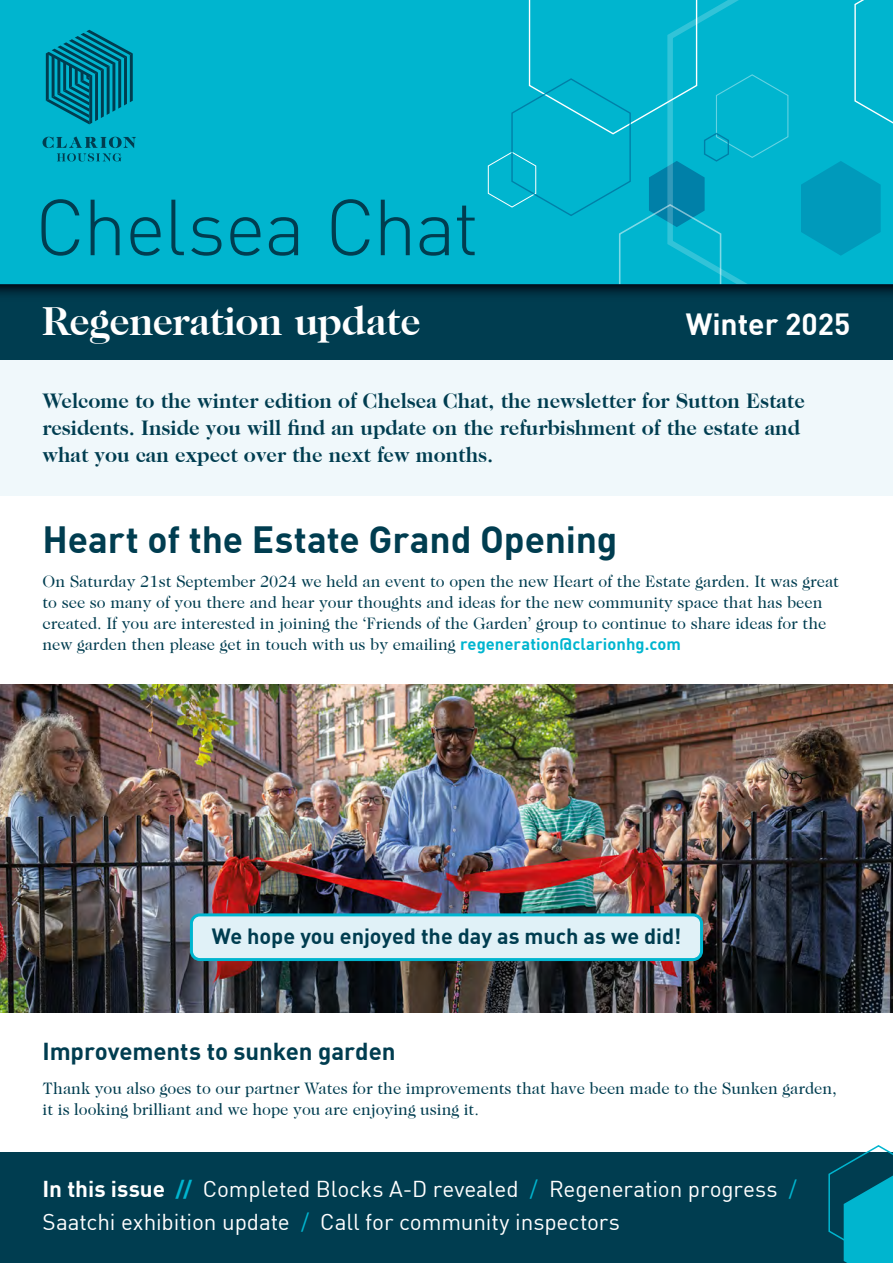
<style>
.page{position:relative;width:893px;height:1263px;background:#fff}
.page>*{position:absolute;margin:0;border:0;box-sizing:border-box;transform-origin:0 0}
.t1{font:300 78px "DINOT";letter-spacing:-.02em;color:#003d50}
.t2{font:700 40.5px "Caslon 224 Std";letter-spacing:-.01em;color:#fff}
.t3{font:700 37.2px "DINOT";letter-spacing:-.005em;color:#003d50}
.t4{font:700 30px "DINOT";color:#fff}
.t5{font:700 24px "DINOT";letter-spacing:-.005em;color:#003d50}
.t6{font:22.5px/33px "DINOT";letter-spacing:-.005em;color:#fff}
.t7{font:700 21.6px "DINOT";color:#003d50}
.t8{font:700 21px/27px "Caslon 224 Std";color:#003d50}
.t9{font:16.5px/21px "Caslon 224 Std";color:#003d50}
.s1{font-family:"DINOT";font-weight:700;color:#00b5cf}
.s2{font-weight:700}
.s3{font-weight:700;color:#00b5cf}
.s4{color:#00b5cf}
</style>
<div class="page">
<div style="left:0;top:359px;width:893px;height:136px;background:#f0f8fb"></div>
<img style="left:0;top:685px;width:893px;height:328px">
<div style="left:0;top:0;width:893px;height:285px;background:#00b5cf"></div>
<svg style="left:788px;top:0;width:105px;height:285px"></svg>
<svg style="left:487px;top:0;width:301px;height:285px"></svg>
<div style="left:0;top:285px;width:893px;height:74px;background:#003d50"></div>
<svg style="left:0;top:285px;width:893px;height:10px"></svg>
<svg style="left:46px;top:30px;width:87px;height:94px"></svg>
<svg style="left:43px;top:136px;width:93px;height:26px"></svg>
<div style="left:0;top:1152px;width:893px;height:111px;background:#003d50"></div>
<svg style="left:828px;top:1145px;width:65px;height:118px"></svg>
<div style="left:191px;top:915px;width:510px;height:44px;background:#e0f1f7;border-radius:9px"></div>
<div style="left:190px;top:913px;width:513px;height:48px;border:3px solid #00b5cf;border-radius:9px"></div>
<h1 class="t1" style="left:35px;top:168px;width:445px">Chelsea Chat</h1>
<h2 class="t2" style="left:41px;top:297px;width:381px">Regeneration update</h2>
<h3 class="t4" style="left:686px;top:301px;width:166px">Winter 2025</h3>
<p class="t8" style="left:43px;top:387px;width:764px">Welcome to the winter edition of Chelsea Chat, the newsletter for Sutton Estate residents. Inside you will find an update on the refurbishment of the estate and what you can expect over the next few months.</p>
<h3 class="t3" style="left:43px;top:510px;width:576px">Heart of the Estate Grand Opening</h3>
<p class="t9" style="left:43px;top:571px;width:798px">On Saturday 21st September 2024 we held an event to open the new Heart of the Estate garden. It was great to see so many of you there and hear your thoughts and ideas for the new community space that has been created. If you are interested in joining the ‘Friends of the Garden’ group to continue to share ideas for the new garden then please get in touch with us by emailing <span class="s1">regeneration@clarionhg.com</span></p>
<h3 class="t7" style="left:212px;top:919px;width:471px">We hope you enjoyed the day as much as we did!</h3>
<h3 class="t5" style="left:43px;top:1032px;width:354px">Improvements to sunken garden</h3>
<p class="t9" style="left:43px;top:1077px;width:796px">Thank you also goes to our partner Wates for the improvements that have been made to the Sunken garden, it is looking brilliant and we hope you are enjoying using it.</p>
<h3 class="t6" style="left:43px;top:1171px;width:756px"><span class="s2">In this issue</span> <span class="s3">//</span> Completed Blocks A-D revealed <span class="s4">/</span> Regeneration progress <span class="s4">/<br></span>Saatchi exhibition update <span class="s4">/</span> Call for community inspectors</h3>
</div>
